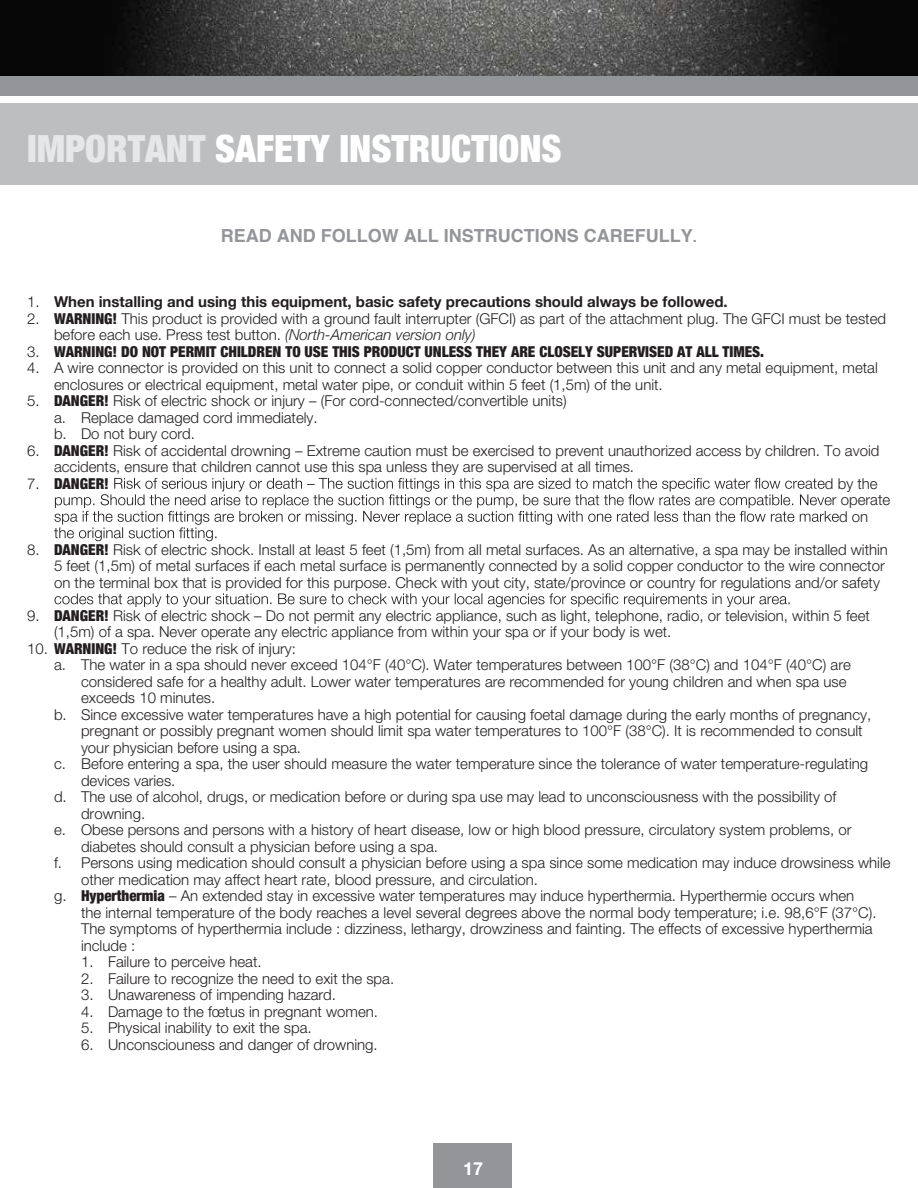
<style>
.page{position:relative;width:918px;height:1188px;background:#fff}
.page>*{position:absolute;margin:0;border:0;box-sizing:border-box;transform-origin:0 0}
.t1{font:900 condensed 37.5px "Helvetica Neue";color:#fff}
.t2{font:700 18px "Helvetica";color:#939598}
.t3{font:700 18px "Helvetica Neue";color:#fff}
.t4{font:300 15px/16.5px "Helvetica Neue";color:#231f20}
.t5{font:900 condensed 15px "Helvetica Neue";color:#231f20}
.t6{font:700 15px "Helvetica Neue";color:#231f20}
.s1{color:#e6e7e8}
.s2{font-size:15px}
.s3{font-weight:300}
.s4{font-weight:900;font-stretch:condensed}
.s5{font-style:italic}
.s6{font-weight:300;font-stretch:normal}
</style>
<div class="page">
<div style="left:433px;top:1144px;width:79px;height:44px;background:#939598"></div>
<div style="left:0;top:104px;width:918px;height:81px;background:#bcbec0"></div>
<img style="left:1px;top:0;width:917px;height:76px">
<div style="left:0;top:76px;width:918px;height:20px;background:#939598"></div>
<svg style="left:54px;top:478px;width:785px;height:63px"></svg>
<svg style="left:55px;top:593px;width:735px;height:14px"></svg>
<h1 class="t1" style="left:27px;top:118px;width:536px"><span class="s1">IMPORTANT</span> SAFETY INSTRUCTIONS</h1>
<p class="t2" style="left:221px;top:221px;width:478px">READ AND FOLLOW ALL INSTRUCTIONS CAREFULLY<span class="s2">.</span></p>
<p class="t6" style="left:27px;top:290px;width:702px"><span class="s3">1.</span> When installing and using this equipment, basic safety precautions should always be followed.</p>
<p class="t4" style="left:54px;top:310px;width:834px;text-indent:-27px">2. <span class="s4">WARNING!</span> This product is provided with a ground fault interrupter (GFCI) as part of the attachment plug. The GFCI must be tested before each use. Press test button. <span class="s5">(North-American version only)</span></p>
<p class="t5" style="left:27px;top:339px;width:739px"><span class="s6">3.</span> WARNING! DO NOT PERMIT CHILDREN TO USE THIS PRODUCT UNLESS THEY ARE CLOSELY SUPERVISED AT ALL TIMES.</p>
<p class="t4" style="left:54px;top:359px;width:825px;text-indent:-27px">4. A wire connector is provided on this unit to connect a solid copper conductor between this unit and any metal equipment, metal enclosures or electrical equipment, metal water pipe, or conduit within 5 feet (1,5m) of the unit.</p>
<p class="t4" style="left:54px;top:392px;width:514px;text-indent:-27px">5. <span class="s4">DANGER!</span> Risk of electric shock or injury – (For cord-connected/convertible units) a. Replace damaged cord immediately.<br>b. Do not bury cord.</p>
<p class="t4" style="left:54px;top:442px;width:827px;text-indent:-27px">6. <span class="s4">DANGER!</span> Risk of accidental drowning – Extreme caution must be exercised to prevent unauthorized access by children. To avoid accidents, ensure that children cannot use this spa unless they are supervised at all times.</p>
<p class="t5" style="left:27px;top:471px;width:83px"><span class="s6">7.</span> DANGER!</p>
<p class="t4" style="left:825px;top:475px;width:54px">d by the</p>
<p class="t4" style="left:832px;top:491px;width:60px">r operate</p>
<p class="t4" style="left:839px;top:508px;width:31px">d on</p>
<p class="t4" style="left:54px;top:541px;width:836px;text-indent:-27px">8. <span class="s4">DANGER!</span> Risk of electric shock. Install at least 5 feet (1,5m) from all metal surfaces. As an alternative, a spa may be installed within<br>5 feet (1,5m) of metal surfaces if each metal surface is permanently connected by a solid copper conductor to the wire connector on the terminal box that is provided for this purpose. Check with yout city, state/province or country for regulations and/or safety</p>
<p class="t4" style="left:54px;top:607px;width:818px;text-indent:-27px">9. <span class="s4">DANGER!</span> Risk of electric shock – Do not permit any electric appliance, such as light, telephone, radio, or television, within 5 feet (1,5m) of a spa. Never operate any electric appliance from within your spa or if your body is wet.</p>
<p class="t4" style="left:27px;top:640px;width:270px">10. <span class="s4">WARNING!</span> To reduce the risk of injury:</p>
<p class="t4" style="left:54px;top:656px;width:798px">a. The water in a spa should never exceed 104°F (40°C). Water temperatures between 100°F (38°C) and 104°F (40°C) are</p>
<p class="t4" style="left:81px;top:673px;width:767px">considered safe for a healthy adult. Lower water temperatures are recommended for young children and when spa use</p>
<p class="t4" style="left:81px;top:689px;width:136px">exceeds 10 minutes.</p>
<p class="t4" style="left:54px;top:706px;width:819px">b. Since excessive water temperatures have a high potential for causing foetal damage during the early months of pregnancy,</p>
<p class="t4" style="left:81px;top:722px;width:783px">pregnant or possibly pregnant women should limit spa water temperatures to 100°F (38°C). It is recommended to consult</p>
<p class="t4" style="left:81px;top:739px;width:222px">your physician before using a spa.</p>
<p class="t4" style="left:54px;top:755px;width:816px">c. Before entering a spa, the user should measure the water temperature since the tolerance of water temperature-regulating</p>
<p class="t4" style="left:81px;top:772px;width:96px">devices varies.</p>
<p class="t4" style="left:54px;top:788px;width:784px">d. The use of alcohol, drugs, or medication before or during spa use may lead to unconsciousness with the possibility of</p>
<p class="t4" style="left:81px;top:805px;width:66px">drowning.</p>
<p class="t4" style="left:54px;top:821px;width:799px">e. Obese persons and persons with a history of heart disease, low or high blood pressure, circulatory system problems, or</p>
<p class="t4" style="left:81px;top:838px;width:358px">diabetes should consult a physician before using a spa.</p>
<p class="t4" style="left:54px;top:854px;width:838px">f. Persons using medication should consult a physician before using a spa since some medication may induce drowsiness while</p>
<p class="t4" style="left:81px;top:871px;width:459px">other medication may affect heart rate, blood pressure, and circulation.</p>
<p class="t4" style="left:54px;top:887px;width:802px">g. <span class="s4">Hyperthermia</span> – An extended stay in excessive water temperatures may induce hyperthermia. Hyperthermie occurs when</p>
<p class="t4" style="left:81px;top:904px;width:797px">the internal temperature of the body reaches a level several degrees above the normal body temperature; i.e. 98,6°F (37°C).</p>
<p class="t4" style="left:81px;top:920px;width:793px">The symptoms of hyperthermia include : dizziness, lethargy, drowziness and fainting. The effects of excessive hyperthermia</p>
<p class="t4" style="left:81px;top:937px;width:56px">include :</p>
<p class="t4" style="left:81px;top:953px;width:182px">1. Failure to perceive heat.</p>
<p class="t4" style="left:81px;top:970px;width:315px">2. Failure to recognize the need to exit the spa.</p>
<p class="t4" style="left:81px;top:986px;width:257px">3. Unawareness of impending hazard.</p>
<p class="t4" style="left:81px;top:1003px;width:299px">4. Damage to the fœtus in pregnant women.</p>
<p class="t4" style="left:81px;top:1019px;width:232px">5. Physical inability to exit the spa.</p>
<p class="t4" style="left:81px;top:1036px;width:298px">6. Unconsciouness and danger of drowning.</p>
<p class="t3" style="left:463px;top:1154px;width:22px">17</p>
</div>
